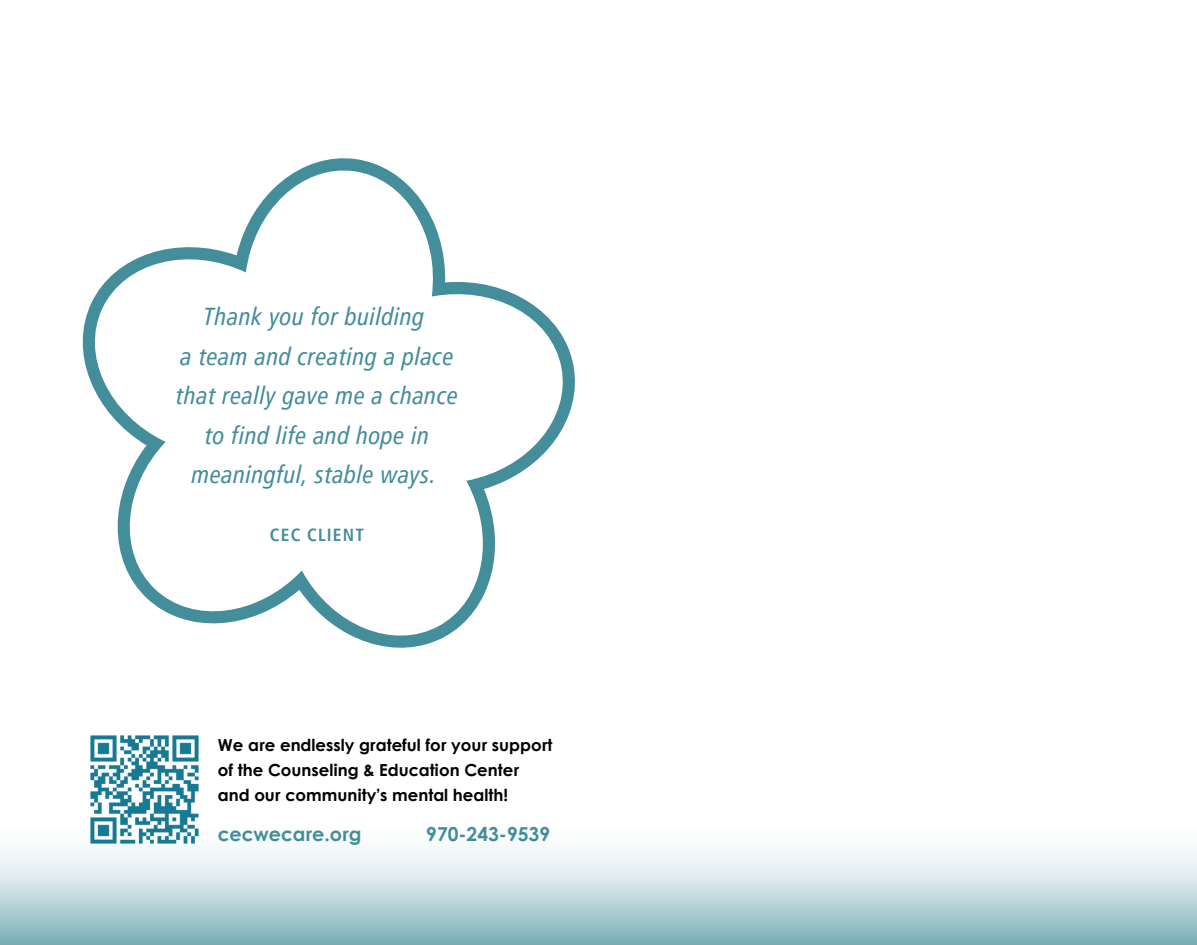
<style>
.page{position:relative;width:1197px;height:945px;background:#fff}
.page>*{position:absolute;margin:0;border:0;box-sizing:border-box;transform-origin:0 0}
.t1{font:italic condensed 24.5px/39.4px "Frutiger LT Pro";letter-spacing:.025em;color:#448d9b;text-align:center}
.t2{font:700 19.25px "Century Gothic";color:#448d9b}
.t3{font:700 condensed 17.5px "Frutiger LT Pro";letter-spacing:.065em;color:#448d9b}
.t4{font:700 16.62px/24.8px "Century Gothic";color:#000}
</style>
<div class="page">
<img style="left:90px;top:735px;width:109px;height:95px">
<svg style="left:82px;top:158px;width:493px;height:490px"></svg>
<img style="left:0;top:830px;width:1197px;height:115px">
<p class="t1" style="left:176px;top:297px;width:283px">Thank you for building<br>a team and creating a place that really gave me a chance to find life and hope in meaningful, stable ways.</p>
<p class="t3" style="left:270px;top:524px;width:95px">CEC CLIENT</p>
<p class="t4" style="left:218px;top:732px;width:336px">We are endlessly grateful for your support of the Counseling &amp; Education Center and our community’s mental health!</p>
<p class="t2" style="left:218px;top:821px;width:145px">cecwecare.org</p>
<p class="t2" style="left:426px;top:821px;width:125px">970-243-9539</p>
</div>
